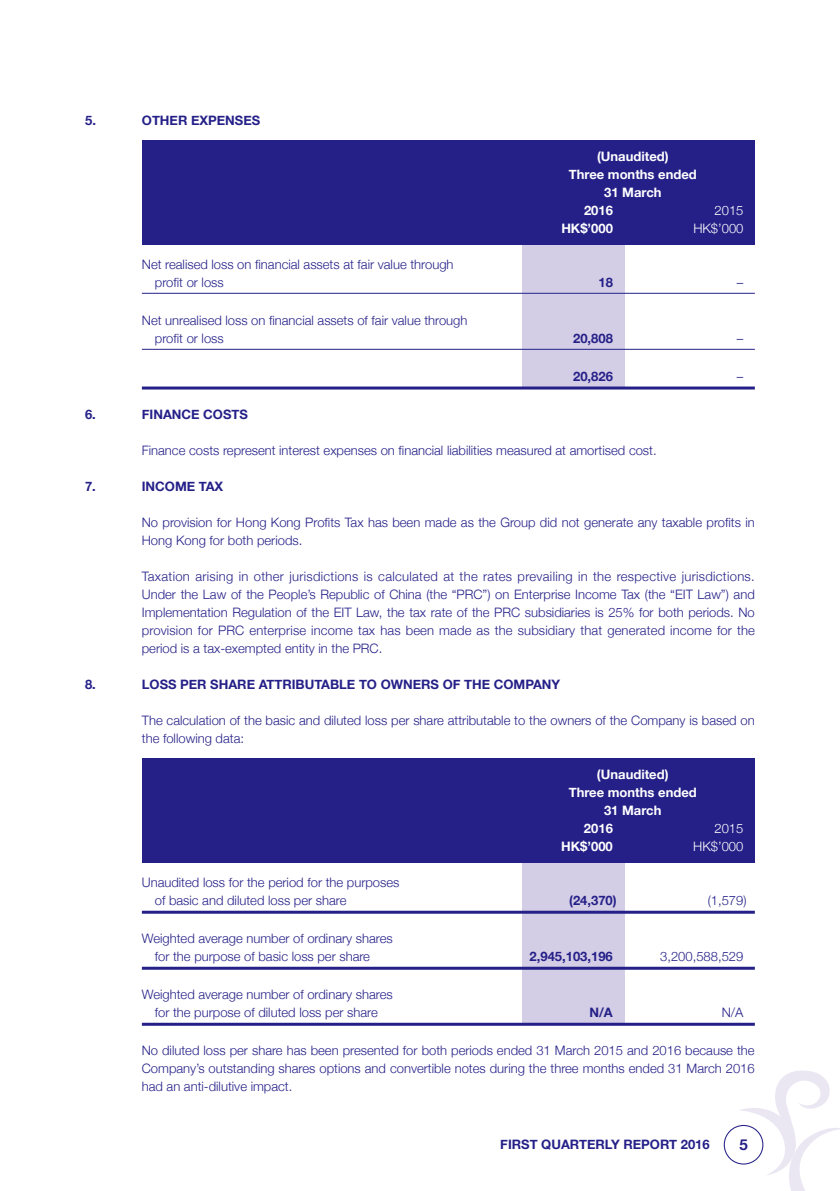
<style>
.page{position:relative;width:840px;height:1191px;background:#fff}
.page>*{position:absolute;margin:0;border:0;box-sizing:border-box;transform-origin:0 0}
.t1{font:700 15px "Helvetica Neue";color:#252088}
.t2{font:300 13px/18px "Helvetica Neue";color:#252088}
.t3{font:700 13px "Helvetica Neue";color:#252088}
.t4{font:700 13px "Helvetica Neue";color:#fff}
.t5{font:300 13px "Helvetica Neue";color:#fff}
</style>
<div class="page">
<svg style="left:723px;top:1125px;width:39px;height:39px"></svg>
<div style="left:723px;top:1125px;width:40px;height:39px;border:1px solid #252088;border-radius:50%"></div>
<svg style="left:738px;top:1070px;width:101px;height:121px"></svg>
<div style="left:522px;top:814px;width:102px;height:211px;background:#d4cde6"></div>
<div style="left:522px;top:234px;width:102px;height:155px;background:#d4cde6"></div>
<div style="left:142px;top:758px;width:612px;height:104px;background:#252088"></div>
<div style="left:142px;top:140px;width:612px;height:104px;background:#252088"></div>
<hr style="left:142px;top:293px;width:612px;height:1px;background:#252088">
<hr style="left:142px;top:349px;width:612px;height:1px;background:#252088">
<hr style="left:142px;top:386px;width:612px;height:3px;background:#252088">
<hr style="left:142px;top:910px;width:612px;height:3px;background:#252088">
<hr style="left:142px;top:966px;width:612px;height:3px;background:#252088">
<hr style="left:142px;top:1022px;width:612px;height:3px;background:#252088">
<p class="t3" style="left:85px;top:108px;width:12px">5.</p>
<p class="t3" style="left:142px;top:108px;width:20px">Other</p>
<p class="t3" style="left:191px;top:108px;width:10px">expenses</p>
<p class="t2" style="left:155px;top:254px;width:300px;text-indent:-13px">Net realised loss on financial assets at fair value through profit or loss</p>
<p class="t2" style="left:155px;top:310px;width:314px;text-indent:-13px">Net unrealised loss on financial assets of fair value through profit or loss</p>
<p class="t4" style="left:596px;top:144px;width:73px">(Unaudited)</p>
<p class="t4" style="left:568px;top:162px;width:129px">Three months ended</p>
<p class="t4" style="left:603px;top:180px;width:59px">31 March</p>
<p class="t4" style="left:583px;top:198px;width:30px">2016</p>
<p class="t5" style="left:714px;top:199px;width:30px">2015</p>
<p class="t4" style="left:561px;top:216px;width:53px">HK$’000</p>
<p class="t5" style="left:693px;top:217px;width:52px">HK$’000</p>
<p class="t3" style="left:598px;top:270px;width:16px">18</p>
<p class="t2" style="left:736px;top:272px;width:8px">–</p>
<p class="t3" style="left:572px;top:326px;width:41px">20,808</p>
<p class="t2" style="left:736px;top:328px;width:8px">–</p>
<p class="t3" style="left:572px;top:364px;width:41px">20,826</p>
<p class="t2" style="left:736px;top:366px;width:8px">–</p>
<p class="t3" style="left:85px;top:402px;width:12px">6.</p>
<p class="t3" style="left:142px;top:402px;width:107px">FINANCE COSTS</p>
<p class="t2" style="left:142px;top:440px;width:516px">Finance costs represent interest expenses on financial liabilities measured at amortised cost.</p>
<p class="t3" style="left:85px;top:474px;width:12px">7.</p>
<p class="t3" style="left:142px;top:474px;width:83px">INCOME TAX</p>
<p class="t2" style="left:142px;top:512px;width:614px">No provision for Hong Kong Profits Tax has been made as the Group did not generate any taxable profits in<br>Hong Kong for both periods.</p>
<p class="t2" style="left:142px;top:566px;width:614px;text-align:justify">Taxation arising in other jurisdictions is calculated at the rates prevailing in the respective jurisdictions.<br>Under the Law of the People’s Republic of China (the “PRC”) on Enterprise Income Tax (the “EIT Law”) and Implementation Regulation of the EIT Law, the tax rate of the PRC subsidiaries is 25% for both periods. No provision for PRC enterprise income tax has been made as the subsidiary that generated income for the period is a tax-exempted entity in the PRC.</p>
<p class="t3" style="left:85px;top:672px;width:12px">8.</p>
<p class="t3" style="left:142px;top:672px;width:420px">LOSS PER SHARE ATTRIBUTABLE TO OWNERS OF THE COMPANY</p>
<p class="t2" style="left:142px;top:710px;width:614px">The calculation of the basic and diluted loss per share attributable to the owners of the Company is based on the following data:</p>
<p class="t4" style="left:596px;top:762px;width:73px">(Unaudited)</p>
<p class="t4" style="left:568px;top:780px;width:129px">Three months ended</p>
<p class="t4" style="left:603px;top:798px;width:59px">31 March</p>
<p class="t4" style="left:583px;top:816px;width:30px">2016</p>
<p class="t5" style="left:714px;top:817px;width:30px">2015</p>
<p class="t4" style="left:561px;top:834px;width:53px">HK$’000</p>
<p class="t5" style="left:692px;top:835px;width:52px">HK$’000</p>
<p class="t2" style="left:155px;top:872px;width:246px;text-indent:-13px">Unaudited loss for the period for the purposes of basic and diluted loss per share</p>
<p class="t3" style="left:569px;top:888px;width:49px">(24,370)</p>
<p class="t2" style="left:707px;top:890px;width:40px">(1,579)</p>
<p class="t2" style="left:155px;top:928px;width:239px;text-indent:-13px">Weighted average number of ordinary shares for the purpose of basic loss per share</p>
<p class="t3" style="left:529px;top:944px;width:85px">2,945,103,196</p>
<p class="t2" style="left:659px;top:946px;width:85px">3,200,588,529</p>
<p class="t2" style="left:142px;top:984px;width:252px;text-align:center">Weighted average number of ordinary shares for the purpose of diluted loss per share</p>
<p class="t3" style="left:589px;top:1000px;width:25px">N/A</p>
<p class="t2" style="left:721px;top:1002px;width:23px">N/A</p>
<p class="t2" style="left:142px;top:1040px;width:614px;text-align:justify">No diluted loss per share has been presented for both periods ended 31 March 2015 and 2016 because the Company’s outstanding shares options and convertible notes during the three months ended 31 March 2016 had an anti-dilutive impact.</p>
<p class="t3" style="left:500px;top:1132px;width:211px">FIRST QUARTERLY REPORT 2016</p>
<p class="t1" style="left:739px;top:1131px;width:10px">5</p>
</div>
